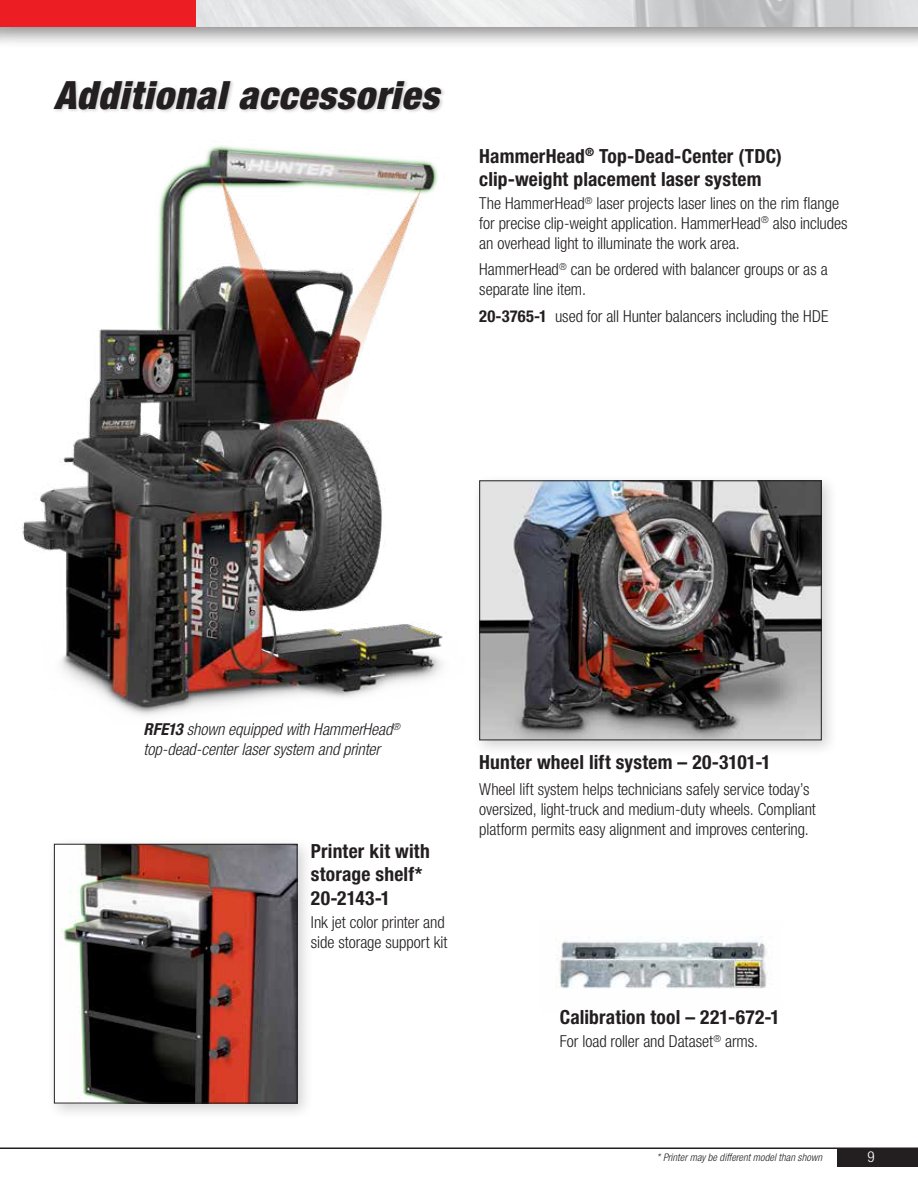
<style>
.page{position:relative;width:918px;height:1188px;background:#fff}
.page>*{position:absolute;margin:0;border:0;box-sizing:border-box;transform-origin:0 0}
.t1{font:italic 900 condensed 39px "Helvetica Neue LT Std";letter-spacing:.025em;color:#231f20}
.t2{font:700 condensed 19.5px/23.4px "Helvetica Neue LT Std";letter-spacing:.01em;color:#231f20}
.t3{font:300 condensed 16.5px/19.8px "Helvetica Neue LT Std";letter-spacing:-.005em;color:#231f20}
.t4{font:italic 300 condensed 16.5px/19.8px "Helvetica Neue LT Std";letter-spacing:-.005em;color:#231f20}
.t5{font:300 condensed 15px "Helvetica Neue LT Std";color:#fff}
.t6{font:italic 300 condensed 10.5px "Helvetica Neue LT Std";letter-spacing:.005em;color:#231f20}
.s1{font-weight:700}
</style>
<div class="page">
<div style="left:837px;top:1148px;width:81px;height:19px;background:#231f20"></div>
<hr style="left:0;top:1148px;width:918px;height:1px;background:#231f20">
<div style="left:472px;top:473px;width:366px;height:284px;background:#231f20;opacity:.2"></div>
<img style="left:540px;top:482px;width:280px;height:256px">
<img style="left:555px;top:936px;width:212px;height:53px">
<div style="left:47px;top:837px;width:267px;height:283px;background:#231f20;opacity:.2"></div>
<img style="left:56px;top:846px;width:239px;height:255px">
<div style="left:54px;top:844px;width:243px;height:259px;border:1px solid #231f20"></div>
<img style="left:22px;top:145px;width:518px;height:612px">
<div style="left:52px;top:79px;width:394px;height:35px;background:#231f20;opacity:.2"></div>
<div style="left:0;top:0;width:918px;height:49px;background:#231f20;opacity:.5"></div>
<img style="left:196px;top:0;width:722px;height:27px">
<div style="left:0;top:0;width:16px;height:49px;background:#231f20;opacity:.5"></div>
<div style="left:0;top:0;width:196px;height:27px;background:#ed1d24"></div>
<h1 class="t1" style="left:54px;top:71px;width:386px">Additional accessories</h1>
<p class="t2" style="left:479px;top:144px;width:304px">HammerHead<sup>®</sup> Top-Dead-Center (TDC) clip-weight placement laser system</p>
<p class="t3" style="left:479px;top:193px;width:370px">The HammerHead<sup>®</sup> laser projects laser lines on the rim flange for precise clip-weight application. HammerHead<sup>®</sup> also includes an overhead light to illuminate the work area.</p>
<p class="t3" style="left:479px;top:259px;width:350px">HammerHead<sup>®</sup> can be ordered with balancer groups or as a separate line item.</p>
<p class="t3" style="left:479px;top:306px;width:351px"><span class="s1">20-3765-1</span> used for all Hunter balancers including the HDE</p>
<p class="t4" style="left:144px;top:720px;width:258px"><span class="s1">RFE13</span> shown equipped with HammerHead<sup>® </sup>top-dead-center laser system and printer</p>
<p class="t2" style="left:311px;top:839px;width:120px">Printer kit with storage shelf*<br>20-2143-1</p>
<p class="t3" style="left:311px;top:912px;width:138px">Ink jet color printer and side storage support kit</p>
<p class="t2" style="left:479px;top:750px;width:293px">Hunter wheel lift system – 20-3101-1</p>
<p class="t3" style="left:479px;top:779px;width:338px">Wheel lift system helps technicians safely service today’s oversized, light-truck and medium-duty wheels. Compliant platform permits easy alignment and improves centering.</p>
<p class="t2" style="left:560px;top:1005px;width:222px">Calibration tool – 221-672-1</p>
<p class="t3" style="left:560px;top:1031px;width:200px">For load roller and Dataset<sup>®</sup> arms.</p>
<p class="t6" style="left:657px;top:1151px;width:167px">* Printer may be different model than shown</p>
<p class="t5" style="left:867px;top:1148px;width:9px">9</p>
</div>
